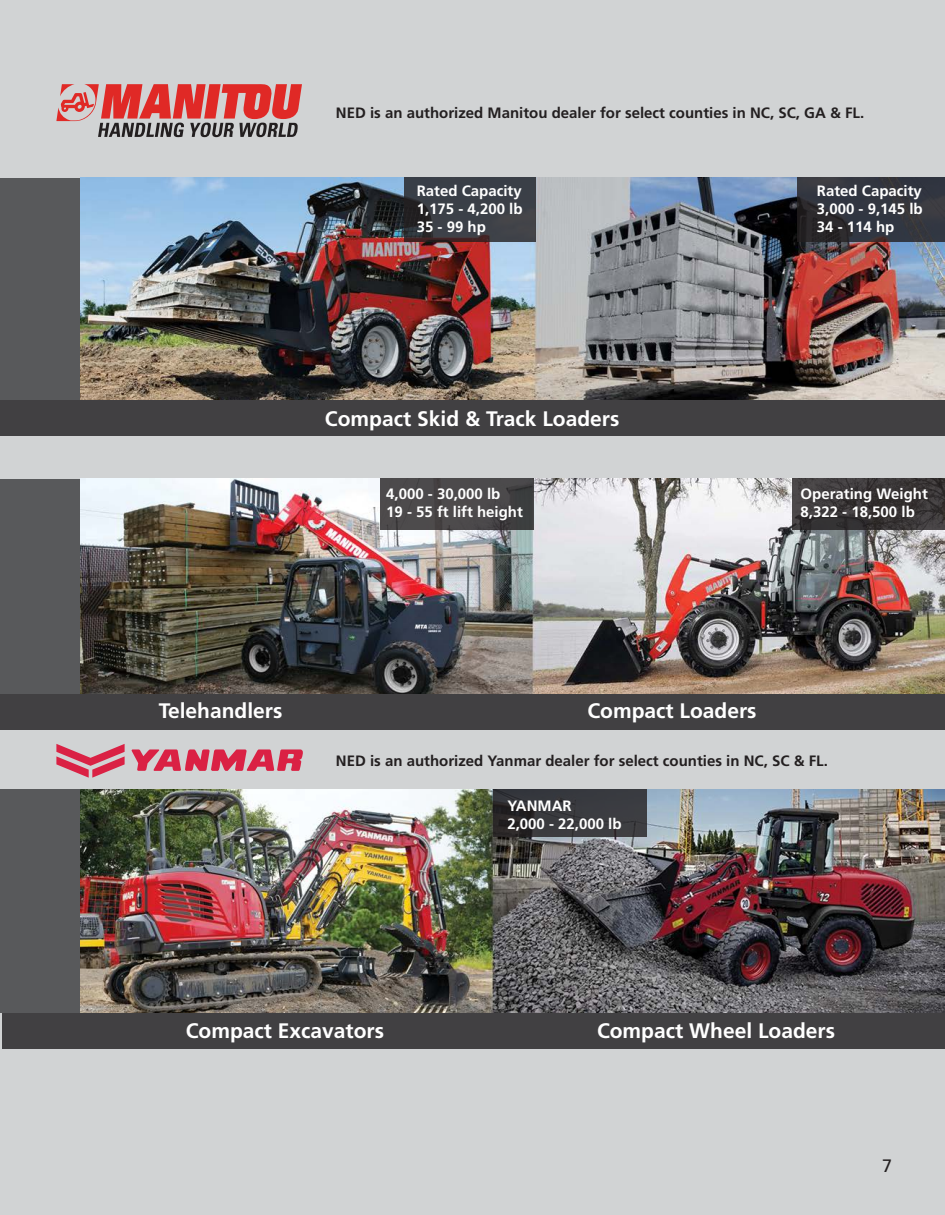
<style>
.page{position:relative;width:945px;height:1215px;background:#d1d3d4}
.page>*{position:absolute;margin:0;border:0;box-sizing:border-box;transform-origin:0 0}
.t1{font:700 21px "Frutiger LT Std";color:#fff}
.t2{font:18px "Frutiger LT Std";color:#231f20}
.t3{font:700 15px/18px "Frutiger LT Std";color:#fff}
.t4{font:700 15px "Frutiger LT Std";color:#231f20}
</style>
<div class="page">
<div style="left:0;top:178px;width:945px;height:224px;background:#58595b"></div>
<div style="left:0;top:479px;width:945px;height:224px;background:#58595b"></div>
<div style="left:0;top:789px;width:945px;height:224px;background:#58595b"></div>
<img style="left:81px;top:178px;width:864px;height:222px">
<img style="left:81px;top:479px;width:864px;height:215px">
<div style="left:0;top:400px;width:945px;height:36px;background:#414042"></div>
<div style="left:1px;top:694px;width:944px;height:36px;background:#414042"></div>
<svg style="left:404px;top:178px;width:132px;height:64px;background:#393b42"></svg>
<svg style="left:798px;top:178px;width:147px;height:64px;background:#31333b"></svg>
<div style="left:380px;top:479px;width:153px;height:51px;background:linear-gradient(to right,#4f4c4d,#424143)"></div>
<svg style="left:792px;top:479px;width:153px;height:51px;background:#393536"></svg>
<svg style="left:56px;top:84px;width:246px;height:53px"></svg>
<img style="left:81px;top:789px;width:864px;height:224px">
<div style="left:2px;top:1013px;width:943px;height:36px;background:#414042"></div>
<svg style="left:493px;top:789px;width:153px;height:48px;background:#353539"></svg>
<svg style="left:131px;top:749px;width:172px;height:22px"></svg>
<svg style="left:56px;top:744px;width:69px;height:34px"></svg>
<p class="t4" style="left:336px;top:104px;width:530px">NED is an authorized Manitou dealer for select counties in NC, SC, GA &amp; FL.</p>
<p class="t3" style="left:417px;top:182px;width:107px;text-align:justify">Rated Capacity 1,175 - 4,200 lb 35 - 99 hp</p>
<p class="t3" style="left:817px;top:182px;width:107px;text-align:justify">Rated Capacity 3,000 - 9,145 lb 34 - 114 hp</p>
<h1 class="t1" style="left:325px;top:406px;width:296px">Compact Skid &amp; Track Loaders</h1>
<p class="t3" style="left:386px;top:485px;width:138px">4,000 - 30,000 lb<br>19 - 55 ft lift height</p>
<p class="t3" style="left:801px;top:484px;width:129px">Operating Weight<br>8,322 - 18,500 lb</p>
<h1 class="t1" style="left:159px;top:699px;width:125px">Telehandlers</h1>
<h1 class="t1" style="left:587px;top:699px;width:171px">Compact Loaders</h1>
<p class="t4" style="left:336px;top:752px;width:494px">NED is an authorized Yanmar dealer for select counties in NC, SC &amp; FL.</p>
<p class="t3" style="left:507px;top:797px;width:116px">YANMAR<br>2,000 - 22,000 lb</p>
<h1 class="t1" style="left:186px;top:1019px;width:200px">Compact Excavators</h1>
<h1 class="t1" style="left:597px;top:1019px;width:240px">Compact Wheel Loaders</h1>
<p class="t2" style="left:882px;top:1155px;width:12px">7</p>
</div>
